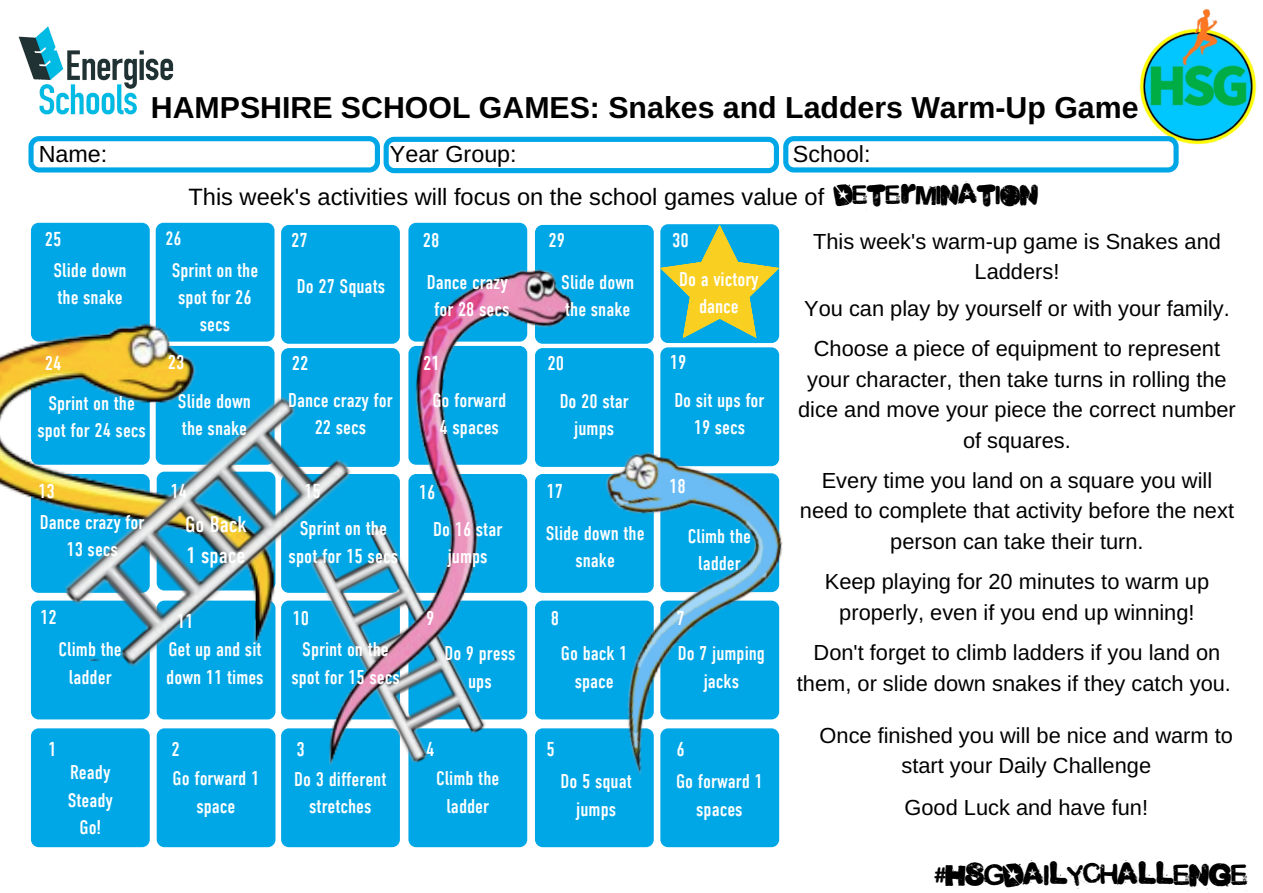
<style>
.page{position:relative;width:1263px;height:893px;background:#fff}
.page>*{position:absolute;margin:0;border:0;box-sizing:border-box;transform-origin:0 0}
.t1{font:32.1px "Malgecito";color:#000}
.t2{font:700 30.3px "Arimo";color:#000}
.t3{font:29.33px "Malgecito";color:#000}
.t4{font:23.62px "Arimo";color:#000}
.t5{font:23.33px "Arimo";color:#000}
.t6{font:22.5px "DIN Condensed";color:#fff}
.t7{font:21.83px/30.4px "Arimo";color:#000;text-align:center}
.t8{font:20.02px/27.9px "DIN Condensed";color:#fff;text-align:center}
.t9{font:19.88px/27.2px "DIN Condensed";color:#fff;text-align:center}
.t10{font:19.8px "DIN Condensed";color:#fff}
.t11{font:19.42px "DIN Condensed";color:#fff}
</style>
<div class="page">
<img style="left:1139px;top:9px;width:118px;height:146px">
<div style="left:31px;top:600px;width:119px;height:119px;background:#00a7e7;border-radius:8px"></div>
<div style="left:157px;top:600px;width:118px;height:119px;background:#00a7e7;border-radius:8px"></div>
<div style="left:281px;top:600px;width:119px;height:119px;background:#00a7e7;border-radius:8px"></div>
<div style="left:31px;top:728px;width:119px;height:119px;background:#00a7e7;border-radius:8px"></div>
<div style="left:157px;top:728px;width:118px;height:119px;background:#00a7e7;border-radius:8px"></div>
<div style="left:281px;top:728px;width:119px;height:119px;background:#00a7e7;border-radius:8px"></div>
<div style="left:408px;top:728px;width:119px;height:119px;background:#00a7e7;border-radius:8px"></div>
<div style="left:535px;top:728px;width:119px;height:119px;background:#00a7e7;border-radius:8px"></div>
<div style="left:660px;top:728px;width:119px;height:119px;background:#00a7e7;border-radius:8px"></div>
<div style="left:535px;top:348px;width:119px;height:119px;background:#00a7e7;border-radius:8px"></div>
<div style="left:660px;top:347px;width:119px;height:119px;background:#00a7e7;border-radius:8px"></div>
<div style="left:281px;top:348px;width:119px;height:119px;background:#00a7e7;border-radius:8px"></div>
<div style="left:408px;top:223px;width:119px;height:118px;background:#00a7e7;border-radius:8px"></div>
<div style="left:535px;top:225px;width:119px;height:119px;background:#00a7e7;border-radius:8px"></div>
<div style="left:660px;top:224px;width:119px;height:119px;background:#00a7e7;border-radius:8px"></div>
<div style="left:31px;top:223px;width:119px;height:118px;background:#00a7e7;border-radius:8px"></div>
<div style="left:156px;top:223px;width:118px;height:118px;background:#00a7e7;border-radius:8px"></div>
<div style="left:281px;top:225px;width:119px;height:119px;background:#00a7e7;border-radius:8px"></div>
<svg style="left:660px;top:225px;width:119px;height:113px"></svg>
<img style="left:313px;top:227px;width:279px;height:568px">
<img style="left:547px;top:442px;width:236px;height:358px">
<img style="left:0;top:321px;width:285px;height:286px">
<img style="left:47px;top:381px;width:324px;height:307px">
<img style="left:18px;top:26px;width:156px;height:89px">
<svg style="left:28px;top:136px;width:1150px;height:37px"></svg>
<p class="t2" style="left:151px;top:90px;width:989px">HAMPSHIRE SCHOOL GAMES: Snakes and Ladders Warm-Up Game</p>
<p class="t5" style="left:39px;top:141px;width:70px">Name:</p>
<p class="t5" style="left:390px;top:141px;width:128px">Year Group:</p>
<p class="t5" style="left:793px;top:141px;width:79px">School:</p>
<p class="t8" style="left:45px;top:226px;width:18px">25</p>
<p class="t9" style="left:54px;top:257px;width:75px;text-align:left">Slide down the snake</p>
<p class="t8" style="left:45px;top:350px;width:18px">24</p>
<p class="t9" style="left:37px;top:389px;width:110px">Sprint on the spot for 24 secs</p>
<p class="t8" style="left:38px;top:477px;width:18px">13</p>
<p class="t9" style="left:40px;top:509px;width:106px">Dance crazy for<br>13 secs</p>
<p class="t8" style="left:40px;top:603px;width:18px">12</p>
<p class="t9" style="left:59px;top:636px;width:65px">Climb the ladder</p>
<p class="t4" style="left:188px;top:184px;width:637px">This week's activities will focus on the school games value of</p>
<p class="t3" style="left:835px;top:177px;width:204px">DETERMINATION</p>
<p class="t11" style="left:165px;top:227px;width:18px">26</p>
<p class="t9" style="left:172px;top:257px;width:88px">Sprint on the spot for 26 secs</p>
<p class="t8" style="left:168px;top:348px;width:18px">23</p>
<p class="t9" style="left:178px;top:387px;width:75px;text-align:left">Slide down the snake</p>
<p class="t8" style="left:170px;top:477px;width:18px">14</p>
<p class="t6" style="left:185px;top:511px;width:63px">Go Back</p>
<p class="t6" style="left:186px;top:541px;width:60px">1 space</p>
<p class="t8" style="left:177px;top:607px;width:18px">11</p>
<p class="t9" style="left:166px;top:636px;width:99px;text-align:left">Get up and sit down 11 times</p>
<p class="t8" style="left:291px;top:226px;width:18px">27</p>
<p class="t9" style="left:297px;top:272px;width:90px">Do 27 Squats</p>
<p class="t8" style="left:292px;top:350px;width:18px">22</p>
<p class="t9" style="left:288px;top:387px;width:106px">Dance crazy for<br>22 secs</p>
<p class="t8" style="left:423px;top:226px;width:18px">28</p>
<p class="t8" style="left:548px;top:226px;width:18px">29</p>
<p class="t8" style="left:672px;top:226px;width:18px">30</p>
<p class="t9" style="left:427px;top:269px;width:84px">Dance crazy for 28 secs</p>
<p class="t9" style="left:679px;top:266px;width:81px">Do a victory dance</p>
<p class="t9" style="left:561px;top:269px;width:75px;text-align:left">Slide down the snake</p>
<p class="t8" style="left:423px;top:350px;width:18px">21</p>
<p class="t9" style="left:432px;top:387px;width:75px">Go forward<br>4 spaces</p>
<p class="t8" style="left:547px;top:350px;width:18px">20</p>
<p class="t9" style="left:560px;top:387px;width:71px">Do 20 star jumps</p>
<p class="t8" style="left:670px;top:348px;width:18px">19</p>
<p class="t9" style="left:674px;top:387px;width:92px">Do sit ups for<br>19 secs</p>
<p class="t8" style="left:304px;top:477px;width:18px">15</p>
<p class="t8" style="left:419px;top:478px;width:18px">16</p>
<p class="t9" style="left:433px;top:516px;width:71px">Do 16 star jumps</p>
<p class="t8" style="left:289px;top:515px;width:111px">Sprint on the spot for 15 secs</p>
<p class="t8" style="left:292px;top:604px;width:18px">10</p>
<p class="t9" style="left:291px;top:636px;width:110px">Sprint on the spot for 15 secs</p>
<p class="t8" style="left:426px;top:604px;width:10px">9</p>
<p class="t9" style="left:444px;top:640px;width:73px">Do 9 press ups</p>
<p class="t8" style="left:547px;top:477px;width:18px">17</p>
<p class="t9" style="left:546px;top:520px;width:100px">Slide down the snake</p>
<p class="t8" style="left:551px;top:604px;width:10px">8</p>
<p class="t9" style="left:561px;top:640px;width:68px">Go back 1 space</p>
<p class="t8" style="left:669px;top:472px;width:18px">18</p>
<p class="t9" style="left:688px;top:523px;width:65px">Climb the ladder</p>
<p class="t8" style="left:676px;top:604px;width:10px">7</p>
<p class="t9" style="left:678px;top:640px;width:89px">Do 7 jumping jacks</p>
<p class="t7" style="left:813px;top:226px;width:409px">This week's warm-up game is Snakes and<br>Ladders!</p>
<p class="t7" style="left:804px;top:293px;width:427px">You can play by yourself or with your family.</p>
<p class="t7" style="left:798px;top:334px;width:439px">Choose a piece of equipment to represent your character, then take turns in rolling the dice and move your piece the correct number of squares.</p>
<p class="t7" style="left:800px;top:465px;width:436px">Every time you land on a square you will need to complete that activity before the next person can take their turn.</p>
<p class="t7" style="left:825px;top:566px;width:386px">Keep playing for 20 minutes to warm up properly, even if you end up winning!</p>
<p class="t7" style="left:797px;top:637px;width:436px">Don't forget to climb ladders if you land on them, or slide down snakes if they catch you.</p>
<p class="t8" style="left:48px;top:735px;width:10px">1</p>
<p class="t8" style="left:171px;top:735px;width:10px">2</p>
<p class="t9" style="left:173px;top:765px;width:88px">Go forward 1 space</p>
<p class="t10" style="left:70px;top:760px;width:42px">Ready</p>
<p class="t10" style="left:68px;top:788px;width:47px">Steady</p>
<p class="t10" style="left:80px;top:815px;width:23px">Go!</p>
<p class="t8" style="left:297px;top:735px;width:10px">3</p>
<p class="t9" style="left:294px;top:765px;width:94px">Do 3 different stretches</p>
<p class="t8" style="left:426px;top:735px;width:10px">4</p>
<p class="t9" style="left:436px;top:765px;width:65px">Climb the ladder</p>
<p class="t8" style="left:547px;top:735px;width:10px">5</p>
<p class="t9" style="left:561px;top:768px;width:73px">Do 5 squat jumps</p>
<p class="t8" style="left:676px;top:735px;width:10px">6</p>
<p class="t9" style="left:676px;top:768px;width:88px">Go forward 1 spaces</p>
<p class="t7" style="left:819px;top:720px;width:415px;line-height:30px">Once finished you will be nice and warm to start your Daily Challenge</p>
<p class="t7" style="left:904px;top:792px;width:245px">Good Luck and have fun!</p>
<p class="t1" style="left:935px;top:856px;width:314px">#HSGDAILYCHALLENGE</p>
</div>
